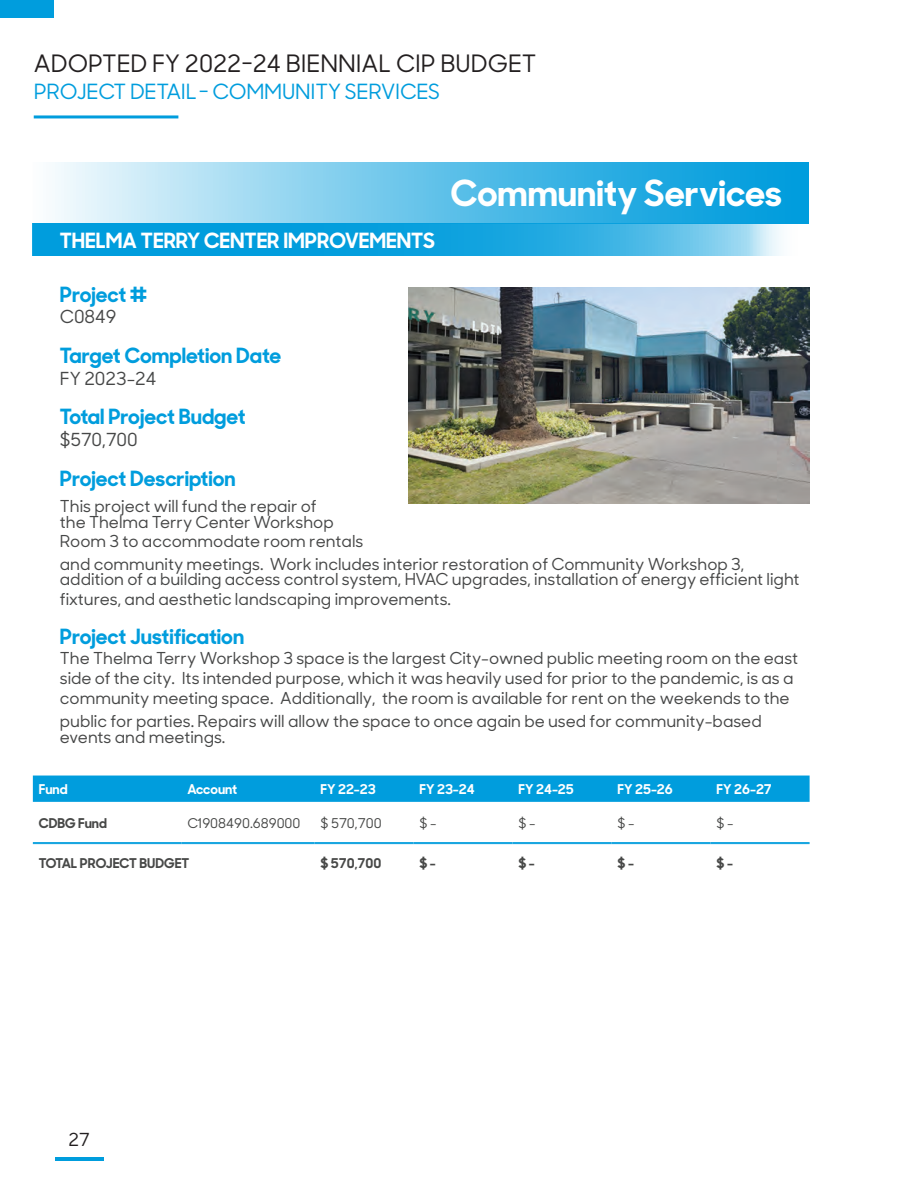
<style>
.page{position:relative;width:918px;height:1188px;background:#fff}
.page>*{position:absolute;margin:0;border:0;box-sizing:border-box;transform-origin:0 0}
.t1{font:700 36px "Santa Monica Sharp";color:#fff}
.t2{font:500 24px "Santa Monica Sharp";color:#231f20}
.t3{font:700 21px "Santa Monica Sharp";color:#009ddd}
.t4{font:500 21px "Santa Monica Sharp";letter-spacing:-.01em;color:#009ddd}
.t5{font:700 21px "Santa Monica Sharp";color:#fff}
.t6{font:500 18px "Santa Monica Sharp";color:#464747}
.t7{font:500 18px "Santa Monica Sharp";color:#231f20}
.t8{font:500 16.5px/19.8px "Santa Monica Sharp";color:#464747}
.t9{font:700 13.5px "Santa Monica Sharp";color:#fff}
.t10{font:700 13.5px "Santa Monica Sharp";color:#474847}
.t11{font:500 13.5px "Santa Monica Sharp";color:#474847}
</style>
<div class="page">
<hr style="left:34px;top:115px;width:144px;height:3px;background:#009ddd">
<div style="left:0;top:0;width:54px;height:17px;background:#009ddd"></div>
<hr style="left:55px;top:1157px;width:48px;height:4px;background:#009ddd">
<div style="left:33px;top:162px;width:776px;height:61px;background:linear-gradient(to right,#eff8fc,#0095da)"></div>
<svg style="left:33px;top:223px;width:776px;height:32px;fill:#08a0de"></svg>
<img style="left:408px;top:287px;width:402px;height:216px">
<div style="left:33px;top:776px;width:777px;height:26px;background:#009ddd"></div>
<hr style="left:33px;top:842px;width:148px;height:1px;background:#009ddd">
<hr style="left:33px;top:843px;width:148px;height:1px;background:#009ddd">
<hr style="left:181px;top:842px;width:133px;height:1px;background:#009ddd">
<hr style="left:181px;top:843px;width:133px;height:1px;background:#009ddd">
<hr style="left:314px;top:842px;width:100px;height:1px;background:#009ddd">
<hr style="left:314px;top:843px;width:100px;height:1px;background:#009ddd">
<hr style="left:414px;top:842px;width:99px;height:1px;background:#009ddd">
<hr style="left:414px;top:843px;width:99px;height:1px;background:#009ddd">
<hr style="left:513px;top:842px;width:99px;height:1px;background:#009ddd">
<hr style="left:513px;top:843px;width:99px;height:1px;background:#009ddd">
<hr style="left:612px;top:842px;width:99px;height:1px;background:#009ddd">
<hr style="left:612px;top:843px;width:99px;height:1px;background:#009ddd">
<hr style="left:711px;top:842px;width:99px;height:1px;background:#009ddd">
<hr style="left:711px;top:843px;width:99px;height:1px;background:#009ddd">
<h2 class="t2" style="left:34px;top:46px;width:504px">ADOPTED FY 2022-24 BIENNIAL CIP BUDGET</h2>
<p class="t4" style="left:34px;top:77px;width:408px">PROJECT DETAIL- COMMUNITY SERVICES</p>
<p class="t5" style="left:60px;top:223px;width:377px">THELMA TERRY CENTER IMPROVEMENTS</p>
<h1 class="t1" style="left:451px;top:163px;width:333px">Community Services</h1>
<p class="t3" style="left:60px;top:277px;width:89px">Project #</p>
<p class="t6" style="left:60px;top:304px;width:58px">C0849</p>
<p class="t3" style="left:60px;top:338px;width:223px">Target Completion Date</p>
<p class="t6" style="left:60px;top:365px;width:98px">FY 2023-24</p>
<p class="t3" style="left:60px;top:399px;width:187px">Total Project Budget</p>
<p class="t6" style="left:60px;top:426px;width:79px">$570,700</p>
<p class="t3" style="left:60px;top:461px;width:177px">Project Description</p>
<p class="t8" style="left:60px;top:498px;width:275px;line-height:15.6px">This project will fund the repair of the Thelma Terry Center Workshop</p>
<p class="t8" style="left:60px;top:529px;width:686px;line-height:22.8px">Room 3 to accommodate room rentals<br>and community meetings. Work includes interior restoration of Community Workshop 3,</p>
<p class="t8" style="left:60px;top:569px;width:741px;line-height:19.2px">addition of a building access control system, HVAC upgrades, installation of energy efficient light fixtures, and aesthetic landscaping improvements.</p>
<p class="t3" style="left:60px;top:619px;width:186px">Project Justification</p>
<p class="t8" style="left:60px;top:648px;width:740px">The Thelma Terry Workshop 3 space is the largest City-owned public meeting room on the east side of the city. Its intended purpose, which it was heavily used for prior to the pandemic, is as a community meeting space. Additionally, the room is available for rent on the weekends to the</p>
<p class="t8" style="left:60px;top:712px;width:703px;line-height:16.2px">public for parties. Repairs will allow the space to once again be used for community-based events and meetings.</p>
<p class="t9" style="left:39px;top:778px;width:30px">Fund</p>
<p class="t9" style="left:187px;top:778px;width:51px">Account</p>
<p class="t9" style="left:320px;top:778px;width:57px">FY 22-23</p>
<p class="t9" style="left:420px;top:778px;width:57px">FY 23-24</p>
<p class="t9" style="left:519px;top:778px;width:57px">FY 24-25</p>
<p class="t9" style="left:618px;top:778px;width:57px">FY 25-26</p>
<p class="t9" style="left:717px;top:778px;width:57px">FY 26-27</p>
<p class="t10" style="left:39px;top:811px;width:70px">CDBG Fund</p>
<p class="t11" style="left:187px;top:813px;width:115px">C1908490.689000</p>
<p class="t11" style="left:320px;top:813px;width:63px">$ 570,700</p>
<p class="t11" style="left:420px;top:813px;width:18px">$ -</p>
<p class="t11" style="left:519px;top:813px;width:18px">$ -</p>
<p class="t11" style="left:618px;top:813px;width:18px">$ -</p>
<p class="t11" style="left:717px;top:813px;width:18px">$ -</p>
<p class="t10" style="left:39px;top:852px;width:152px">TOTAL PROJECT BUDGET</p>
<p class="t10" style="left:320px;top:852px;width:62px">$ 570,700</p>
<p class="t10" style="left:420px;top:852px;width:18px">$ -</p>
<p class="t10" style="left:519px;top:852px;width:18px">$ -</p>
<p class="t10" style="left:618px;top:852px;width:18px">$ -</p>
<p class="t10" style="left:717px;top:852px;width:18px">$ -</p>
<p class="t7" style="left:68px;top:1127px;width:23px">27</p>
</div>
